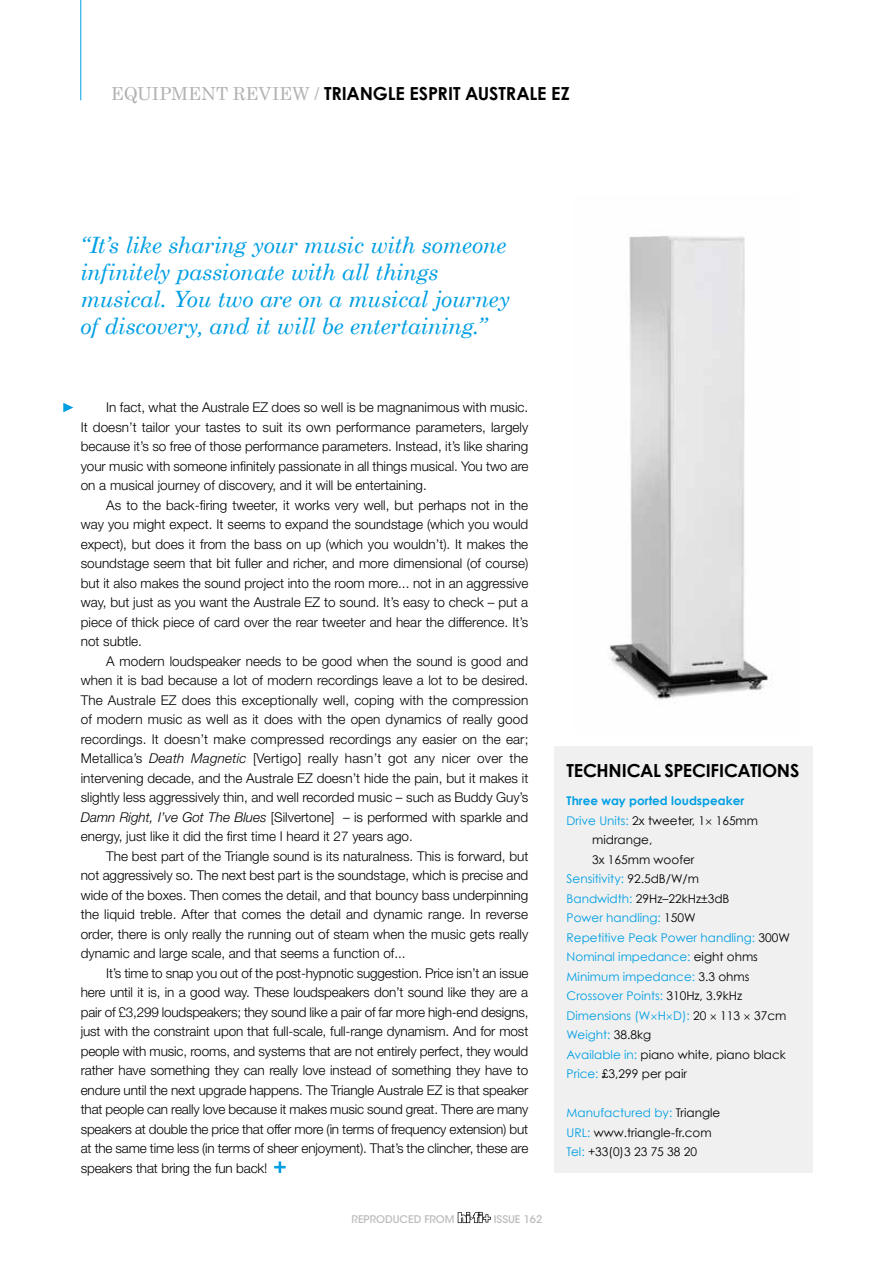
<style>
.page{position:relative;width:893px;height:1263px;background:#fff}
.page>*{position:absolute;margin:0;border:0;box-sizing:border-box;transform-origin:0 0}
.t1{font:italic 22.5px/27px "Century Schoolbook";letter-spacing:-.02em;color:#009fe3}
.t2{font:700 18px "Century Gothic";letter-spacing:-.01em;color:#000}
.t3{font:300 13.5px/19.5px "Helvetica Neue LT Std";color:#000;text-align:justify}
.t4{font:12px "Century Gothic";color:#009fe3}
.t5{font:12px/19.5px "Century Gothic";color:#000}
.t6{font:700 12px "Century Gothic";color:#009fe3}
.t7{font:500 10.5px "ITC Avant Garde Std";color:#bcbcbc}
.s1{font-family:"Century Schoolbook";font-weight:400;color:#b3b2b2}
.s2{font-style:italic}
.s3{color:#009fe3}
.s4{font-family:"Helvetica Neue LT Std";font-weight:300}
.s5{color:#000}
.s6{font-family:"Helvetica Neue LT Std";font-weight:300;color:#000}
</style>
<div class="page">
<svg style="left:458px;top:1212px;width:33px;height:11px"></svg>
<img style="left:610px;top:236px;width:163px;height:464px">
<svg style="left:274px;top:1161px;width:12px;height:12px"></svg>
<div style="left:554px;top:746px;width:258px;height:427px;background:#f0f0f0"></div>
<svg style="left:63px;top:403px;width:10px;height:9px"></svg>
<hr style="left:80px;top:0;width:1px;height:100px;background:#009fe3">
<h2 class="t2" style="left:111px;top:82px;width:460px"><span class="s1">EQUIPMENT REVIEW /</span> TRIANGLE ESPRIT AUSTRALE EZ</h2>
<h1 class="t1" style="left:80px;top:231px;width:431px">“It’s like sharing your music with someone infinitely passionate with all things musical. You two are on a musical journey of discovery, and it will be entertaining.”</h1>
<p class="t3" style="left:81px;top:397px;width:449px;text-indent:26px">In fact, what the Australe EZ does so well is be magnanimous with music.<br>It doesn’t tailor your tastes to suit its own performance parameters, largely because it’s so free of those performance parameters. Instead, it’s like sharing your music with someone infinitely passionate in all things musical. You two are on a musical journey of discovery, and it will be entertaining.</p>
<p class="t3" style="left:81px;top:495px;width:449px;text-indent:26px">As to the back-firing tweeter, it works very well, but perhaps not in the way you might expect. It seems to expand the soundstage (which you would expect), but does it from the bass on up (which you wouldn’t). It makes the soundstage seem that bit fuller and richer, and more dimensional (of course) but it also makes the sound project into the room more... not in an aggressive way, but just as you want the Australe EZ to sound. It’s easy to check – put a piece of thick piece of card over the rear tweeter and hear the difference. It’s not subtle.</p>
<p class="t3" style="left:81px;top:651px;width:449px;text-indent:26px">A modern loudspeaker needs to be good when the sound is good and when it is bad because a lot of modern recordings leave a lot to be desired.<br>The Australe EZ does this exceptionally well, coping with the compression of modern music as well as it does with the open dynamics of really good recordings. It doesn’t make compressed recordings any easier on the ear; Metallica’s <span class="s2">Death Magnetic</span> [Vertigo] really hasn’t got any nicer over the intervening decade, and the Australe EZ doesn’t hide the pain, but it makes it slightly less aggressively thin, and well recorded music – such as Buddy Guy’s <span class="s2">Damn Right, I’ve Got The Blues</span> [Silvertone] – is performed with sparkle and energy, just like it did the first time I heard it 27 years ago.</p>
<p class="t3" style="left:81px;top:846px;width:449px;text-indent:26px">The best part of the Triangle sound is its naturalness. This is forward, but not aggressively so. The next best part is the soundstage, which is precise and wide of the boxes. Then comes the detail, and that bouncy bass underpinning the liquid treble. After that comes the detail and dynamic range. In reverse order, there is only really the running out of steam when the music gets really dynamic and large scale, and that seems a function of...</p>
<p class="t3" style="left:81px;top:963px;width:449px;text-indent:26px">It’s time to snap you out of the post-hypnotic suggestion. Price isn’t an issue here until it is, in a good way. These loudspeakers don’t sound like they are a pair of £3,299 loudspeakers; they sound like a pair of far more high-end designs, just with the constraint upon that full-scale, full-range dynamism. And for most people with music, rooms, and systems that are not entirely perfect, they would rather have something they can really love instead of something they have to endure until the next upgrade happens. The Triangle Australe EZ is that speaker that people can really love because it makes music sound great. There are many speakers at double the price that offer more (in terms of frequency extension) but at the same time less (in terms of sheer enjoyment). That’s the clincher, these are speakers that bring the fun back!</p>
<p class="t7" style="left:352px;top:1213px;width:104px">REPRODUCED FROM</p>
<p class="t7" style="left:494px;top:1213px;width:50px">ISSUE 162</p>
<h2 class="t2" style="left:567px;top:759px;width:234px">TECHNICAL SPECIFICATIONS</h2>
<p class="t6" style="left:567px;top:793px;width:179px">Three way ported loudspeaker</p>
<p class="t5" style="left:567px;top:810px;width:193px"><span class="s3">Drive Units:</span> 2x tweeter, 1<span class="s4">×</span> 165mm</p>
<p class="t5" style="left:592px;top:830px;width:62px">midrange,</p>
<p class="t5" style="left:592px;top:849px;width:104px">3x 165mm woofer</p>
<p class="t4" style="left:567px;top:871px;width:134px">Sensitivity: <span class="s5">92.5dB/W/m</span></p>
<p class="t5" style="left:567px;top:888px;width:164px"><span class="s3">Bandwidth:</span> 29Hz–22kHz±3dB</p>
<p class="t4" style="left:567px;top:910px;width:131px">Power handling: <span class="s5">150W</span></p>
<p class="t4" style="left:567px;top:930px;width:225px">Repetitive Peak Power handling: <span class="s5">300W</span></p>
<p class="t4" style="left:567px;top:949px;width:193px">Nominal impedance: <span class="s5">eight ohms</span></p>
<p class="t4" style="left:567px;top:969px;width:184px">Minimum impedance: <span class="s5">3.3 ohms</span></p>
<p class="t4" style="left:567px;top:988px;width:177px">Crossover Points: <span class="s5">310Hz, 3.9kHz</span></p>
<p class="t4" style="left:567px;top:1008px;width:221px">Dimensions (W<span class="s4">×</span>H<span class="s4">×</span>D): <span class="s5">20</span> <span class="s6">×</span> <span class="s5">113</span> <span class="s6">×</span> <span class="s5">37cm</span></p>
<p class="t4" style="left:567px;top:1027px;width:86px">Weight: <span class="s5">38.8kg</span></p>
<p class="t5" style="left:567px;top:1044px;width:221px"><span class="s3">Available in:</span> piano white, piano black</p>
<p class="t5" style="left:567px;top:1064px;width:122px"><span class="s3">Price:</span> £3,299 per pair</p>
<p class="t5" style="left:567px;top:1103px;width:155px"><span class="s3">Manufactured by:</span> Triangle<br><span class="s3">URL:</span> www.triangle-fr.com<br><span class="s3">Tel:</span> +33(0)3 23 75 38 20</p>
</div>
